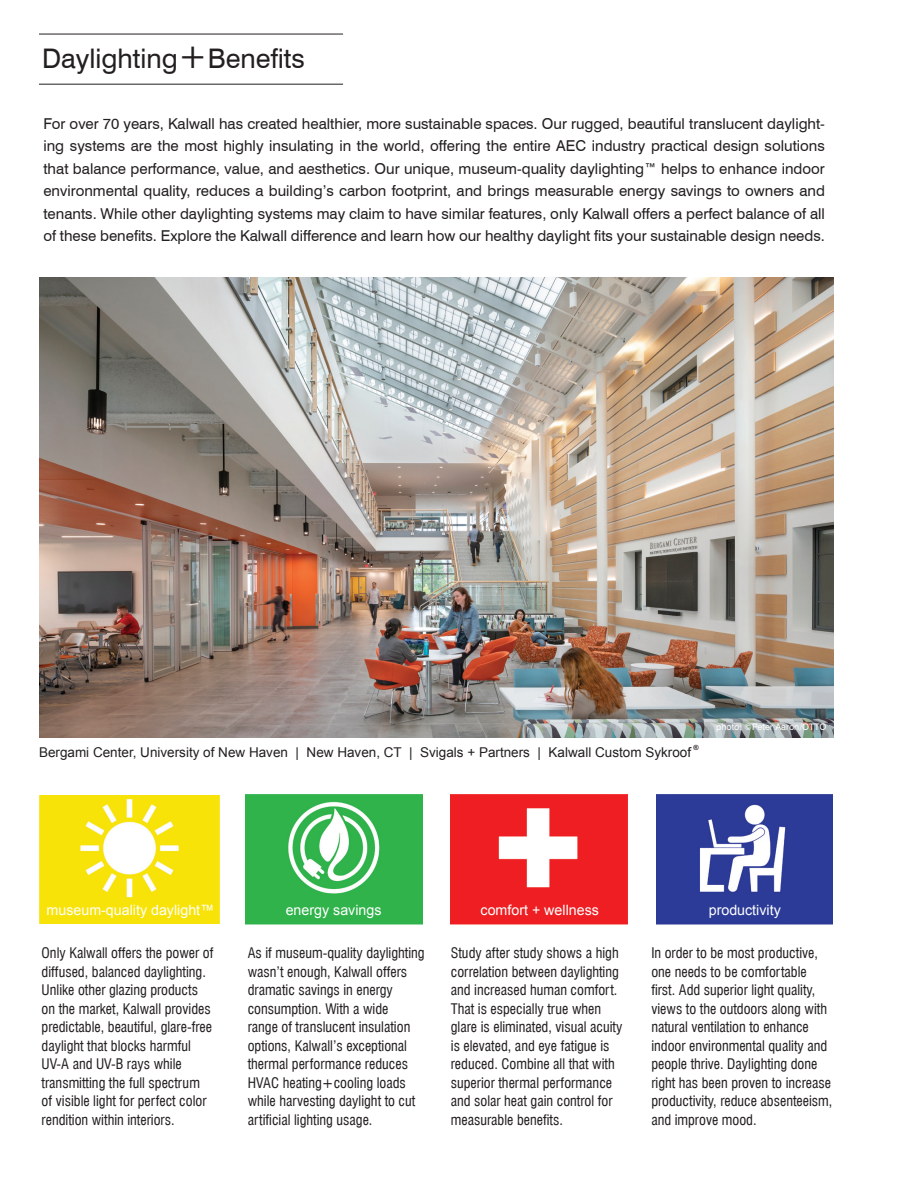
<style>
.page{position:relative;width:918px;height:1188px;background:#fff}
.page>*{position:absolute;margin:0;border:0;box-sizing:border-box;transform-origin:0 0}
.t1{font:27px "Swiss 721 BT";color:#231f20}
.t2{font:15px/22.5px "Swiss 721 BT";color:#231f20;text-align:justify}
.t3{font:condensed 14.25px/18.6px "Swiss 721 BT";color:#231f20}
.t4{font:14.25px "Arial";color:#fff}
.t5{font:13.5px "Arial";color:#231f20}
.t6{font:9px "Swiss 721 BT";color:#fff}
.t7{font:700 7.05px "Arial";color:#231f20}
.s1{font-size:36px}
</style>
<div class="page">
<img style="left:39px;top:278px;width:795px;height:460px">
<img style="left:246px;top:794px;width:177px;height:131px">
<img style="left:451px;top:794px;width:176px;height:131px">
<img style="left:656px;top:794px;width:177px;height:131px">
<img style="left:39px;top:795px;width:181px;height:128px">
<hr style="left:39px;top:84px;width:304px;height:1px;background:#231f20">
<hr style="left:39px;top:34px;width:304px;height:1px;background:#231f20">
<p class="t1" style="left:42px;top:42px;width:264px">Daylighting<span class="s1">+</span>Benefits</p>
<p class="t2" style="left:43px;top:112px;width:783px">For over 70 years, Kalwall has created healthier, more sustainable spaces. Our rugged, beautiful translucent daylight&shy;ing systems are the most highly insulating in the world, offering the entire AEC industry practical design solutions that balance performance, value, and aesthetics. Our unique, museum-quality daylighting™ helps to enhance indoor environmental quality, reduces a building’s carbon footprint, and brings measurable energy savings to owners and tenants. While other daylighting systems may claim to have similar features, only Kalwall offers a perfect balance of all of these benefits. Explore the Kalwall difference and learn how our healthy daylight fits your sustainable design needs.</p>
<p class="t7" style="left:694px;top:743px;width:7px">®</p>
<p class="t5" style="left:39px;top:744px;width:654px">Bergami Center, University of New Haven | New Haven, CT | Svigals + Partners | Kalwall Custom Sykroof</p>
<p class="t6" style="left:716px;top:722px;width:112px">photo: ©Peter Aaron/OTTO</p>
<p class="t4" style="left:47px;top:901px;width:169px">museum-quality daylight™</p>
<p class="t4" style="left:286px;top:901px;width:97px">energy savings</p>
<p class="t4" style="left:481px;top:901px;width:120px">comfort + wellness</p>
<p class="t4" style="left:709px;top:901px;width:74px">productivity</p>
<p class="t3" style="left:42px;top:944px;width:173px">Only Kalwall offers the power of diffused, balanced daylighting.<br>Unlike other glazing products on the market, Kalwall provides predictable, beautiful, glare-free daylight that blocks harmful<br>UV-A and UV-B rays while transmitting the full spectrum of visible light for perfect color rendition within interiors.</p>
<p class="t3" style="left:248px;top:944px;width:178px">As if museum-quality daylighting</p>
<p class="t3" style="left:248px;top:962px;width:169px">wasn’t enough, Kalwall offers dramatic savings in energy consumption. With a wide range of translucent insulation options, Kalwall’s exceptional thermal performance reduces<br>HVAC heating+cooling loads while harvesting daylight to cut artificial lighting usage.</p>
<p class="t3" style="left:451px;top:944px;width:173px">Study after study shows a high correlation between daylighting and increased human comfort.<br>That is especially true when glare is eliminated, visual acuity is elevated, and eye fatigue is reduced. Combine all that with superior thermal performance and solar heat gain control for measurable benefits.</p>
<p class="t3" style="left:651px;top:944px;width:183px">In order to be most productive, one needs to be comfortable first. Add superior light quality, views to the outdoors along with natural ventilation to enhance indoor environmental quality and people thrive. Daylighting done right has been proven to increase productivity, reduce absenteeism, and improve mood.</p>
</div>
